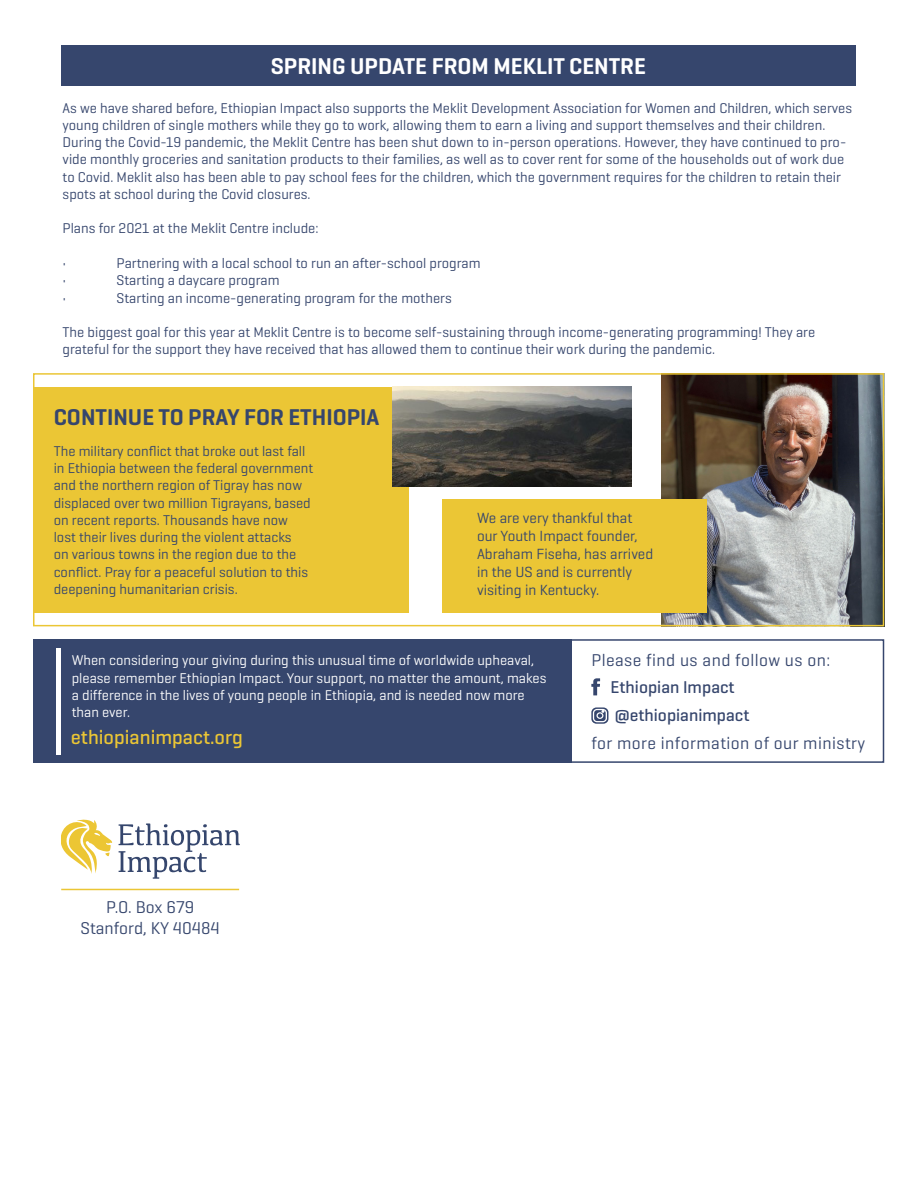
<style>
.page{position:relative;width:918px;height:1188px;background:#fff}
.page>*{position:absolute;margin:0;border:0;box-sizing:border-box;transform-origin:0 0}
.t1{font:600 23.25px "Geogrotesque";color:#fff}
.t2{font:600 23.25px "Geogrotesque";color:#36466d}
.t3{font:500 20.25px "Geogrotesque";color:#ebc635}
.t4{font:17.4px "Geogrotesque";letter-spacing:.025em;color:#36466d}
.t5{font:500 17.4px "Geogrotesque";color:#36466d}
.t6{font:17.4px "Geogrotesque";color:#36466d}
.t7{font:15px/18px "Geogrotesque";color:#36466d}
.t8{font:14.4px/17.2px "Geogrotesque";color:#36466d}
.t9{font:14.4px/17.2px "Geogrotesque";color:#fff}
</style>
<div class="page">
<svg style="left:119px;top:823px;width:120px;height:56px"></svg>
<svg style="left:61px;top:820px;width:52px;height:54px"></svg>
<hr style="left:61px;top:889px;width:178px;height:1px;background:#ebc635">
<div style="left:34px;top:639px;width:538px;height:124px;background:#36466d"></div>
<div style="left:412px;top:639px;width:472px;height:124px;border:2px solid #36466d"></div>
<svg style="left:591px;top:678px;width:9px;height:17px"></svg>
<svg style="left:591px;top:707px;width:17px;height:17px"></svg>
<svg style="left:593px;top:709px;width:14px;height:13px"></svg>
<hr style="left:56px;top:648px;width:4px;height:106px;background:#fff">
<img style="left:661px;top:376px;width:220px;height:247px">
<div style="left:442px;top:499px;width:265px;height:114px;background:#ebc635"></div>
<div style="left:33px;top:373px;width:851px;height:253px;border:2px solid #ebc635"></div>
<div style="left:33px;top:387px;width:375px;height:226px;background:#ebc635"></div>
<div style="left:61px;top:45px;width:794px;height:41px;background:#36466d"></div>
<img style="left:392px;top:387px;width:240px;height:99px">
<p class="t1" style="left:271px;top:52px;width:377px">SPRING UPDATE FROM MEKLIT CENTRE</p>
<p class="t8" style="left:63px;top:99px;width:791px">As we have shared before, Ethiopian Impact also supports the Meklit Development Association for Women and Children, which serves young children of single mothers while they go to work, allowing them to earn a living and support themselves and their children.<br>During the Covid-19 pandemic, the Meklit Centre has been shut down to in-person operations. However, they have continued to pro&shy;vide monthly groceries and sanitation products to their families, as well as to cover rent for some of the households out of work due to Covid. Meklit also has been able to pay school fees for the children, which the government requires for the children to retain their spots at school during the Covid closures.</p>
<p class="t8" style="left:63px;top:219px;width:258px">Plans for 2021 at the Meklit Centre include:</p>
<p class="t8" style="left:63px;top:254px;width:5px">•</p>
<p class="t8" style="left:117px;top:254px;width:366px">Partnering with a local school to run an after-school program</p>
<p class="t8" style="left:63px;top:271px;width:5px">•</p>
<p class="t8" style="left:117px;top:271px;width:165px">Starting a daycare program</p>
<p class="t8" style="left:63px;top:289px;width:5px">•</p>
<p class="t8" style="left:117px;top:289px;width:337px">Starting an income-generating program for the mothers</p>
<p class="t8" style="left:63px;top:323px;width:754px">The biggest goal for this year at Meklit Centre is to become self-sustaining through income-generating programming! They are grateful for the support they have received that has allowed them to continue their work during the pandemic.</p>
<p class="t2" style="left:54px;top:403px;width:327px">CONTINUE TO PRAY FOR ETHIOPIA</p>
<p class="t8" style="left:54px;top:442px;width:261px">The military conflict that broke out last fall in Ethiopia between the federal government and the northern region of Tigray has now displaced over two million Tigrayans, based on recent reports. Thousands have now lost their lives during the violent attacks<br>on various towns in the region due to the conflict. Pray for a peaceful solution to this deepening humanitarian crisis.</p>
<p class="t7" style="left:477px;top:508px;width:178px">We are very thankful that our Youth Impact founder,<br>Abraham Fiseha, has arrived in the US and is currently visiting in Kentucky.</p>
<p class="t9" style="left:72px;top:651px;width:476px">When considering your giving during this unusual time of worldwide upheaval, please remember Ethiopian Impact. Your support, no matter the amount, makes a difference in the lives of young people in Ethiopia, and is needed now more than ever.</p>
<p class="t3" style="left:71px;top:724px;width:174px">ethiopianimpact.org</p>
<p class="t4" style="left:591px;top:649px;width:240px">Please find us and follow us on:</p>
<p class="t5" style="left:611px;top:676px;width:126px">Ethiopian Impact</p>
<p class="t5" style="left:615px;top:704px;width:136px">@ethiopianimpact</p>
<p class="t4" style="left:591px;top:732px;width:276px">for more information of our ministry</p>
<p class="t4" style="left:106px;top:897px;width:90px">P.O. Box 679</p>
<p class="t6" style="left:81px;top:917px;width:141px">Stanford, KY 40484</p>
</div>
